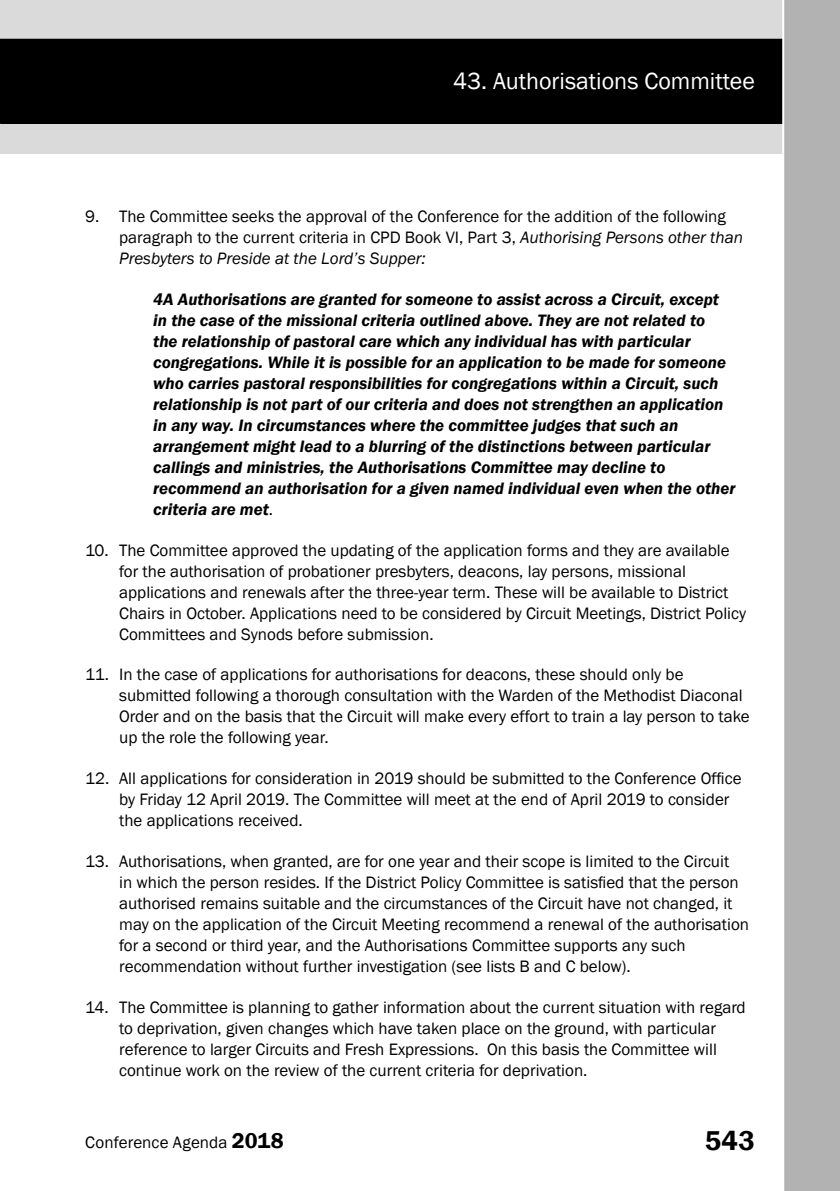
<style>
.page{position:relative;width:840px;height:1191px;background:#fff}
.page>*{position:absolute;margin:0;border:0;box-sizing:border-box;transform-origin:0 0}
.t1{font:600 28px "Franklin Gothic";color:#000}
.t2{font:24px "Franklin Gothic";color:#fff}
.t3{font:17px/21px "Franklin Gothic";color:#000}
.t4{font:italic 600 17px/21px "Franklin Gothic";color:#000}
.s1{font-style:italic}
.s2{font-weight:400;font-style:normal}
.s3{font-weight:600;font-size:22px}
</style>
<div class="page">
<div style="left:0;top:0;width:839px;height:154px;background:#dadada"></div>
<div style="left:0;top:39px;width:839px;height:84px;background:#000"></div>
<div style="left:0;top:39px;width:839px;height:85px;border:1px solid #000"></div>
<div style="left:781px;top:0;width:58px;height:1191px;background:#b3b2b2"></div>
<h2 class="t2" style="left:453px;top:66px;width:303px">43. Authorisations Committee</h2>
<p class="t3" style="left:119px;top:206px;width:625px;text-indent:-34px">9. The Committee seeks the approval of the Conference for the addition of the following paragraph to the current criteria in CPD Book VI, Part 3, <span class="s1">Authorising Persons other than<br>Presbyters to Preside at the Lord’s Supper:</span></p>
<p class="t4" style="left:153px;top:288px;width:583px">4A Authorisations are granted for someone to assist across a Circuit, except in the case of the missional criteria outlined above. They are not related to<br>the relationship of pastoral care which any individual has with particular congregations. While it is possible for an application to be made for someone who carries pastoral responsibilities for congregations within a Circuit, such relationship is not part of our criteria and does not strengthen an application in any way. In circumstances where the committee judges that such an arrangement might lead to a blurring of the distinctions between particular callings and ministries, the Authorisations Committee may decline to recommend an authorisation for a given named individual even when the other criteria are met<span class="s2">.</span></p>
<p class="t3" style="left:119px;top:540px;width:628px;text-indent:-34px">10. The Committee approved the updating of the application forms and they are available for the authorisation of probationer presbyters, deacons, lay persons, missional applications and renewals after the three-year term. These will be available to District Chairs in October. Applications need to be considered by Circuit Meetings, District Policy Committees and Synods before submission.</p>
<p class="t3" style="left:119px;top:664px;width:631px;text-indent:-34px">11. In the case of applications for authorisations for deacons, these should only be submitted following a thorough consultation with the Warden of the Methodist Diaconal Order and on the basis that the Circuit will make every effort to train a lay person to take up the role the following year.</p>
<p class="t3" style="left:119px;top:768px;width:623px;text-indent:-34px">12. All applications for consideration in 2019 should be submitted to the Conference Office by Friday 12 April 2019. The Committee will meet at the end of April 2019 to consider the applications received.</p>
<p class="t3" style="left:119px;top:851px;width:631px;text-indent:-34px">13. Authorisations, when granted, are for one year and their scope is limited to the Circuit<br>in which the person resides. If the District Policy Committee is satisfied that the person authorised remains suitable and the circumstances of the Circuit have not changed, it may on the application of the Circuit Meeting recommend a renewal of the authorisation for a second or third year, and the Authorisations Committee supports any such recommendation without further investigation (see lists B and C below).</p>
<p class="t3" style="left:119px;top:997px;width:627px;text-indent:-34px">14. The Committee is planning to gather information about the current situation with regard to deprivation, given changes which have taken place on the ground, with particular reference to larger Circuits and Fresh Expressions. On this basis the Committee will continue work on the review of the current criteria for deprivation.</p>
<p class="t3" style="left:85px;top:1131px;width:200px">Conference Agenda <span class="s3">2018</span></p>
<h1 class="t1" style="left:704px;top:1123px;width:51px">543</h1>
</div>
